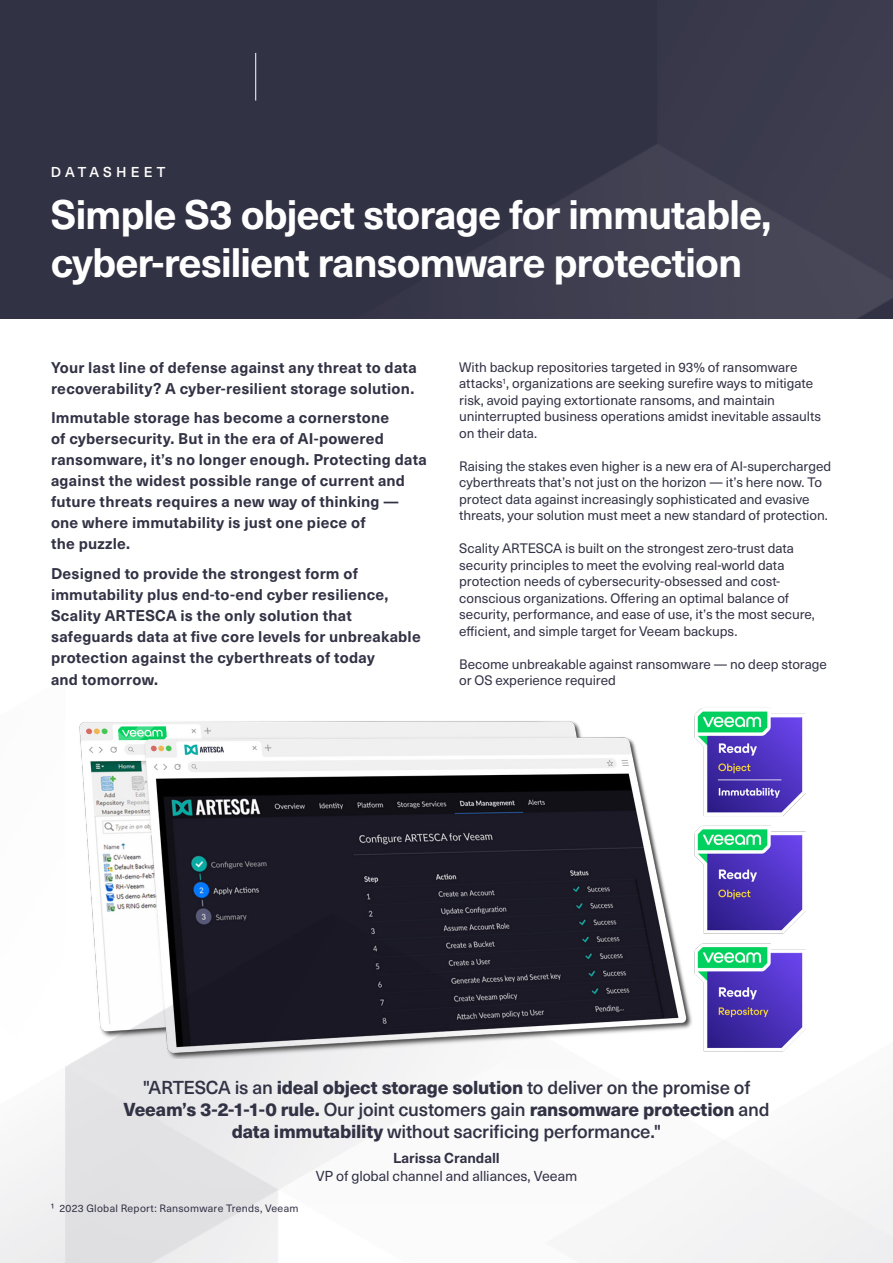
<style>
.page{position:relative;width:893px;height:1263px;background:#fff}
.page>*{position:absolute;margin:0;border:0;box-sizing:border-box;transform-origin:0 0}
.t1{font:700 40.5px/47.5px "Neue Haas Unica W1 G";letter-spacing:-.03em;color:#fff}
.t2{font:500 18.45px/22.2px "Neue Haas Unica W1 G";letter-spacing:-.015em;color:#323245;text-align:center}
.t3{font:700 15.3px/21px "Neue Haas Unica W1 G";letter-spacing:.015em;color:#323245}
.t4{font:14.25px "Neue Haas Unica W1 G";letter-spacing:-.005em;color:#323245}
.t5{font:700 14.25px "Neue Haas Unica W1 G";letter-spacing:-.005em;color:#323245}
.t6{font:500 14.1px "Neue Haas Unica W1 G";letter-spacing:.285em;color:#fff}
.t7{font:13.5px/16.5px "Neue Haas Unica W1 G";letter-spacing:-.005em;color:#323245}
.t8{font:10.5px "Neue Haas Unica W1 G";letter-spacing:.025em;color:#323245}
.s1{font-weight:800}
</style>
<div class="page">
<div style="left:0;top:0;width:893px;height:319px;background:#323245"></div>
<img style="left:255px;top:18px;width:638px;height:301px">
<hr style="left:255px;top:53px;width:1px;height:48px;background:#fff">
<img style="left:78px;top:707px;width:728px;height:352px">
<p class="t6" style="left:51px;top:161px;width:116px">DATASHEET</p>
<h1 class="t1" style="left:51px;top:188px;width:722px">Simple S3 object storage for immutable, cyber-resilient ransomware protection</h1>
<p class="t3" style="left:51px;top:356px;width:367px">Your last line of defense against any threat to data recoverability? A cyber-resilient storage solution.</p>
<p class="t3" style="left:51px;top:406px;width:377px">Immutable storage has become a cornerstone<br>of cybersecurity. But in the era of AI-powered ransomware, it’s no longer enough. Protecting data against the widest possible range of current and future threats requires a new way of thinking — one where immutability is just one piece of<br>the puzzle.</p>
<p class="t3" style="left:51px;top:562px;width:371px">Designed to provide the strongest form of immutability plus end-to-end cyber resilience, Scality ARTESCA is the only solution that safeguards data at five core levels for unbreakable protection against the cyberthreats of today</p>
<p class="t3" style="left:51px;top:668px;width:109px">and tomorrow.</p>
<p class="t7" style="left:459px;top:358px;width:363px">With backup repositories targeted in 93% of ransomware attacks<sup>1</sup>, organizations are seeking surefire ways to mitigate risk, avoid paying extortionate ransoms, and maintain uninterrupted business operations amidst inevitable assaults on their data.</p>
<p class="t7" style="left:459px;top:457px;width:374px">Raising the stakes even higher is a new era of AI-supercharged cyberthreats that’s not just on the horizon — it’s here now. To protect data against increasingly sophisticated and evasive threats, your solution must meet a new standard of protection.</p>
<p class="t7" style="left:459px;top:539px;width:357px">Scality ARTESCA is built on the strongest zero-trust data security principles to meet the evolving real-world data protection needs of cybersecurity-obsessed and cost&shy;conscious organizations. Offering an optimal balance of security, performance, and ease of use, it’s the most secure, efficient, and simple target for Veeam backups.</p>
<p class="t7" style="left:459px;top:655px;width:369px">Become unbreakable against ransomware — no deep storage or OS experience required</p>
<h2 class="t2" style="left:123px;top:1075px;width:648px">"ARTESCA is an <span class="s1">ideal object storage solution</span> to deliver on the promise of<br><span class="s1">Veeam’s 3-2-1-1-0 rule.</span> Our joint customers gain <span class="s1">ransomware protection</span> and <span class="s1">data immutability</span> without sacrificing performance."</h2>
<p class="t5" style="left:393px;top:1147px;width:108px">Larissa Crandall</p>
<p class="t4" style="left:316px;top:1165px;width:263px">VP of global channel and alliances, Veeam</p>
<p class="t8" style="left:51px;top:1200px;width:249px">¹ 2023 Global Report: Ransomware Trends, Veeam</p>
</div>
